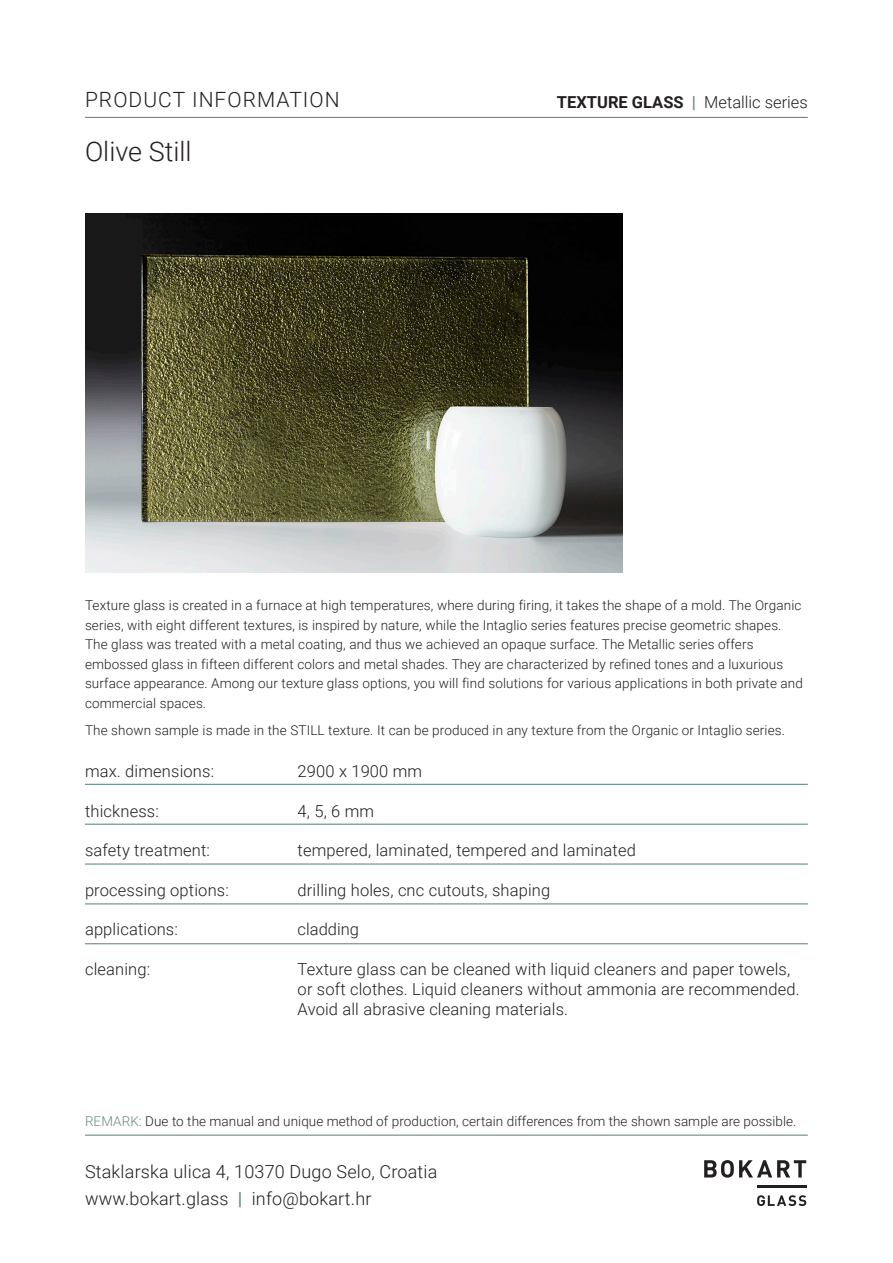
<style>
.page{position:relative;width:893px;height:1263px;background:#fff}
.page>*{position:absolute;margin:0;border:0;box-sizing:border-box;transform-origin:0 0}
.t1{font:300 27px "Roboto";color:#231f20}
.t2{font:300 21px "Roboto";letter-spacing:.05em;color:#231f20}
.t3{font:300 18px/27px "Roboto";letter-spacing:.01em;color:#231f20}
.t4{font:300 16.5px/19.8px "Roboto";letter-spacing:.01em;color:#231f20}
.t5{font:300 13.5px/19.5px "Roboto";letter-spacing:.01em;color:#231f20}
.s1{font-weight:700}
.s2{font-weight:700;color:#678d85}
.s3{color:#678d85}
</style>
<div class="page">
<img style="left:85px;top:213px;width:538px;height:359px">
<svg style="left:704px;top:1160px;width:102px;height:46px"></svg>
<hr style="left:757px;top:1185px;width:49px;height:2px;background:#231f20">
<hr style="left:85px;top:117px;width:723px;height:1px;background:#678d85">
<hr style="left:85px;top:784px;width:723px;height:1px;background:#678d85">
<hr style="left:85px;top:824px;width:723px;height:1px;background:#678d85">
<hr style="left:85px;top:863px;width:723px;height:2px;background:#678d85">
<hr style="left:85px;top:903px;width:723px;height:1px;background:#678d85">
<hr style="left:85px;top:943px;width:723px;height:1px;background:#678d85">
<hr style="left:85px;top:1134px;width:723px;height:2px;background:#678d85">
<h2 class="t2" style="left:85px;top:85px;width:256px">PRODUCT INFORMATION</h2>
<p class="t4" style="left:557px;top:91px;width:252px"><span class="s1">TEXTURE GLASS</span> <span class="s2">|</span> Metallic series</p>
<h1 class="t1" style="left:85px;top:133px;width:108px">Olive Still</h1>
<p class="t5" style="left:85px;top:595px;width:719px">Texture glass is created in a furnace at high temperatures, where during firing, it takes the shape of a mold. The Organic series, with eight different textures, is inspired by nature, while the Intaglio series features precise geometric shapes.<br>The glass was treated with a metal coating, and thus we achieved an opaque surface. The Metallic series offers embossed glass in fifteen different colors and metal shades. They are characterized by refined tones and a luxurious surface appearance. Among our texture glass options, you will find solutions for various applications in both private and commercial spaces.</p>
<p class="t5" style="left:85px;top:720px;width:701px">The shown sample is made in the STILL texture. It can be produced in any texture from the Organic or Intaglio series.</p>
<p class="t4" style="left:85px;top:760px;width:131px">max. dimensions:</p>
<p class="t4" style="left:298px;top:760px;width:126px">2900 x 1900 mm</p>
<p class="t4" style="left:85px;top:800px;width:75px">thickness:</p>
<p class="t4" style="left:298px;top:800px;width:78px">4, 5, 6 mm</p>
<p class="t4" style="left:85px;top:840px;width:127px">safety treatment:</p>
<p class="t4" style="left:298px;top:840px;width:340px">tempered, laminated, tempered and laminated</p>
<p class="t4" style="left:85px;top:879px;width:145px">processing options:</p>
<p class="t4" style="left:298px;top:879px;width:254px">drilling holes, cnc cutouts, shaping</p>
<p class="t4" style="left:85px;top:919px;width:94px">applications:</p>
<p class="t4" style="left:298px;top:919px;width:63px">cladding</p>
<p class="t4" style="left:85px;top:958px;width:67px">cleaning:</p>
<p class="t4" style="left:298px;top:958px;width:504px">Texture glass can be cleaned with liquid cleaners and paper towels, or soft clothes. Liquid cleaners without ammonia are recommended.<br>Avoid all abrasive cleaning materials.</p>
<p class="t5" style="left:85px;top:1111px;width:713px"><span class="s3">REMARK:</span> Due to the manual and unique method of production, certain differences from the shown sample are possible.</p>
<h3 class="t3" style="left:85px;top:1158px;width:354px">Staklarska ulica 4, 10370 Dugo Selo, Croatia www.bokart.glass <span class="s2">|</span> info@bokart.hr</h3>
</div>
